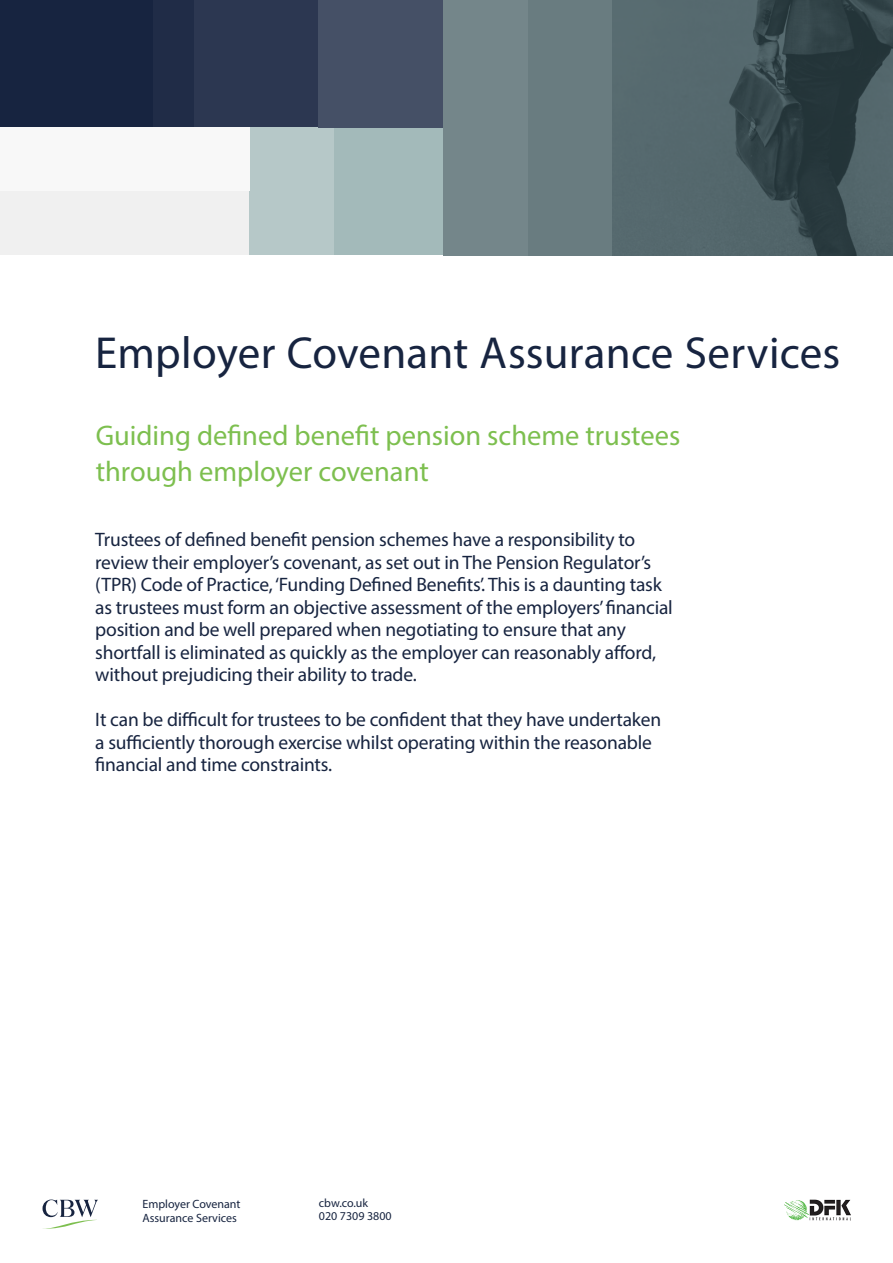
<style>
.page{position:relative;width:893px;height:1263px;background:#fff}
.page>*{position:absolute;margin:0;border:0;box-sizing:border-box;transform-origin:0 0}
.t1{font:45px "Myriad Pro";letter-spacing:.005em;color:#172440}
.Body_New{font:28.5px/36px "Myriad Pro";color:#7dbf4f}
.Large_Copy{font:19.5px/22.5px "Myriad Pro";letter-spacing:-.01em;color:#172440}
.t2{font:12px/13.5px "Myriad Pro";color:#172440}
</style>
<div class="page">
<svg style="left:612px;top:0;width:281px;height:255px;background:#46585d"></svg>
<div style="left:0;top:0;width:153px;height:128px;background:#172440"></div>
<div style="left:334px;top:128px;width:109px;height:127px;background:#a3baba"></div>
<div style="left:0;top:191px;width:250px;height:64px;background:#f0f0f0"></div>
<div style="left:193px;top:0;width:125px;height:128px;background:#2c3751"></div>
<div style="left:250px;top:128px;width:84px;height:127px;background:#b6c8c8"></div>
<div style="left:153px;top:0;width:40px;height:128px;background:#202c47"></div>
<div style="left:527px;top:0;width:85px;height:255px;background:#697c80"></div>
<div style="left:0;top:128px;width:250px;height:63px;background:#f8f8f8"></div>
<div style="left:443px;top:0;width:84px;height:255px;background:#74868a"></div>
<div style="left:318px;top:0;width:125px;height:128px;background:#455066"></div>
<svg style="left:43px;top:1199px;width:55px;height:30px"></svg>
<img style="left:785px;top:1199px;width:65px;height:22px">
<p class="t1" style="left:95px;top:325px;width:746px">Employer Covenant Assurance Services</p>
<p class="Body_New" style="left:96px;top:417px;width:586px">Guiding defined benefit pension scheme trustees through employer covenant</p>
<p class="Large_Copy" style="left:95px;top:528px;width:579px">Trustees of defined benefit pension schemes have a responsibility to review their employer’s covenant, as set out in The Pension Regulator’s (TPR) Code of Practice, ‘Funding Defined Benefits’. This is a daunting task as trustees must form an objective assessment of the employers’ financial position and be well prepared when negotiating to ensure that any shortfall is eliminated as quickly as the employer can reasonably afford, without prejudicing their ability to trade.</p>
<p class="Large_Copy" style="left:95px;top:708px;width:567px">It can be difficult for trustees to be confident that they have undertaken a sufficiently thorough exercise whilst operating within the reasonable financial and time constraints.</p>
<p class="t2" style="left:142px;top:1197px;width:100px">Employer Covenant<br>Assurance Services</p>
<p class="t2" style="left:319px;top:1196px;width:74px">cbw.co.uk<br>020 7309 3800</p>
</div>
